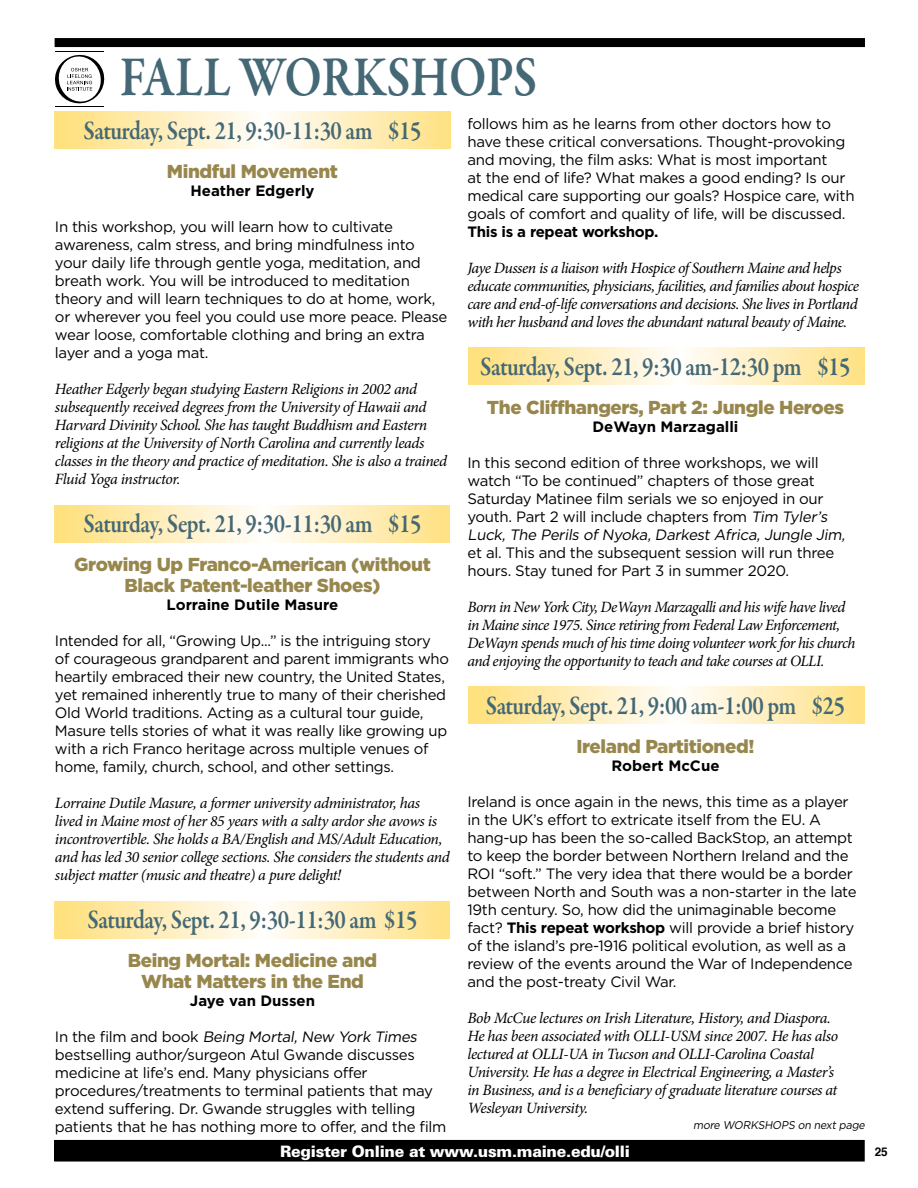
<style>
.page{position:relative;width:918px;height:1188px;background:#fff}
.page>*{position:absolute;margin:0;border:0;box-sizing:border-box;transform-origin:0 0}
.t1{font:600 57.3px "Garamond Premr Pro";letter-spacing:-.01em;color:#446875;scale:.84 1}
.t2{font:600 27px "Garamond Premr Pro";letter-spacing:-.02em;color:#446875;scale:.85 1}
.t3{font:900 18.75px/21px "Gotham";letter-spacing:-.02em;color:#98874d;text-align:center}
.t4{font:italic 15.75px/18px "Minion Pro";letter-spacing:-.03em;color:#000}
.t5{font:900 15.75px "Univers";letter-spacing:-.02em;color:#fff}
.t6{font:15px/18px "Gotham";letter-spacing:-.02em;color:#000}
.t7{font:700 15px "Gotham";color:#000}
.t8{font:700 15px "Gotham";letter-spacing:-.02em;color:#000}
.t9{font:700 12px "Helvetica";color:#000}
.t10{font:italic 11.25px "Gotham";color:#000;scale:.95 1}
.s1{font-style:italic}
.s2{font-weight:700}
</style>
<div class="page">
<div style="left:55px;top:1141px;width:809px;height:20px;background:#000"></div>
<div style="left:54px;top:1140px;width:811px;height:22px;border:2px solid #000"></div>
<svg style="left:54px;top:902px;width:396px;height:37px;background:#feb"></svg>
<svg style="left:54px;top:506px;width:396px;height:37px;background:#feb"></svg>
<svg style="left:469px;top:686px;width:396px;height:37px;background:#feb"></svg>
<hr style="left:55px;top:51px;width:49px;height:1px;background:#000">
<hr style="left:55px;top:107px;width:49px;height:1px;background:#000">
<svg style="left:55px;top:54px;width:49px;height:50px"></svg>
<div style="left:55px;top:38px;width:810px;height:9px;background:#000"></div>
<svg style="left:55px;top:111px;width:396px;height:37px;background:#feb"></svg>
<svg style="left:469px;top:348px;width:396px;height:37px;background:#feb"></svg>
<h1 class="t1" style="left:120px;top:43px;width:499px">FALL WORKSHOPS</h1>
<h2 class="t2" style="left:84px;top:114px;width:399px">Saturday, Sept. 21, 9:30-11:30 am $15</h2>
<p class="t3" style="left:167px;top:160px;width:173px">Mindful Movement</p>
<p class="t7" style="left:190px;top:182px;width:126px">Heather Edgerly</p>
<p class="t6" style="left:55px;top:217px;width:394px">In this workshop, you will learn how to cultivate awareness, calm stress, and bring mindfulness into your daily life through gentle yoga, meditation, and breath work. You will be introduced to meditation theory and will learn techniques to do at home, work, or wherever you feel you could use more peace. Please wear loose, comfortable clothing and bring an extra layer and a yoga mat.</p>
<p class="t4" style="left:55px;top:379px;width:394px">Heather Edgerly began studying Eastern Religions in 2002 and subsequently received degrees from the University of Hawaii and Harvard Divinity School. She has taught Buddhism and Eastern religions at the University of North Carolina and currently leads classes in the theory and practice of meditation. She is also a trained Fluid Yoga instructor.</p>
<h2 class="t2" style="left:84px;top:507px;width:399px">Saturday, Sept. 21, 9:30-11:30 am $15</h2>
<p class="t3" style="left:74px;top:553px;width:358px">Growing Up Franco-American (without<br>Black Patent-leather Shoes)</p>
<p class="t7" style="left:167px;top:596px;width:173px">Lorraine Dutile Masure</p>
<p class="t6" style="left:55px;top:631px;width:396px">Intended for all, “Growing Up...” is the intriguing story of courageous grandparent and parent immigrants who heartily embraced their new country, the United States, yet remained inherently true to many of their cherished Old World traditions. Acting as a cultural tour guide, Masure tells stories of what it was really like growing up with a rich Franco heritage across multiple venues of home, family, church, school, and other settings.</p>
<p class="t4" style="left:55px;top:793px;width:396px">Lorraine Dutile Masure, a former university administrator, has lived in Maine most of her 85 years with a salty ardor she avows is incontrovertible. She holds a BA/English and MS/Adult Education, and has led 30 senior college sections. She considers the students and subject matter (music and theatre) a pure delight!</p>
<h2 class="t2" style="left:88px;top:903px;width:390px">Saturday, Sept. 21, 9:30-11:30 am $15</h2>
<p class="t3" style="left:128px;top:949px;width:251px">Being Mortal: Medicine and<br>What Matters in the End</p>
<p class="t7" style="left:190px;top:992px;width:127px">Jaye van Dussen</p>
<p class="t6" style="left:55px;top:1027px;width:393px">I n t h e fi l m a n d b o o k <span class="s1">Being Mortal, New York Times </span>bestselling author/surgeon Atul Gwande discusses medicine at life’s end. Many physicians offer procedures/treatments to terminal patients that may extend suffering. Dr. Gwande struggles with telling patients that he has nothing more to offer, and the film</p>
<p class="t6" style="left:467px;top:114px;width:389px">follows him as he learns from other doctors how to have these critical conversations. Thought-provoking and moving, the film asks: What is most important<br>at the end of life? What makes a good ending? Is our medical care supporting our goals? Hospice care, with goals of comfort and quality of life, will be discussed.</p>
<p class="t8" style="left:467px;top:223px;width:192px">This is a repeat workshop.</p>
<p class="t4" style="left:467px;top:259px;width:393px">Jaye Dussen is a liaison with Hospice of Southern Maine and helps educate communities, physicians, facilities, and families about hospice care and end-of-life conversations and decisions. She lives in Portland with her husband and loves the abundant natural beauty of Maine.</p>
<h2 class="t2" style="left:480px;top:350px;width:437px">Saturday, Sept. 21, 9:30 am-12:30 pm $15</h2>
<p class="t3" style="left:487px;top:396px;width:359px">The Cliffhangers, Part 2: Jungle Heroes</p>
<p class="t7" style="left:592px;top:418px;width:148px">DeWayn Marzagalli</p>
<p class="t6" style="left:467px;top:453px;width:382px">In this second edition of three workshops, we will watch “To be continued” chapters of those great Saturday Matinee film serials we so enjoyed in our youth. Part 2 will include chapters from <span class="s1">Tim Tyler’s Luck, The Perils of Nyoka, Darkest Africa, Jungle Jim,</span></p>
<p class="t6" style="left:467px;top:543px;width:368px">et al. This and the subsequent session will run three hours. Stay tuned for Part 3 in summer 2020.</p>
<p class="t4" style="left:467px;top:598px;width:390px">Born in New York City, DeWayn Marzagalli and his wife have lived in Maine since 1975. Since retiring from Federal Law Enforcement, DeWayn spends much of his time doing volunteer work for his church and enjoying the opportunity to teach and take courses at OLLI.</p>
<h2 class="t2" style="left:486px;top:689px;width:424px">Saturday, Sept. 21, 9:00 am-1:00 pm $25</h2>
<p class="t3" style="left:576px;top:735px;width:180px">Ireland Partitioned!</p>
<p class="t7" style="left:611px;top:757px;width:110px">Robert McCue</p>
<p class="t6" style="left:467px;top:792px;width:391px">Ireland is once again in the news, this time as a player in the UK’s effort to extricate itself from the EU. A hang-up has been the so-called BackStop, an attempt to keep the border between Northern Ireland and the ROI “soft.” The very idea that there would be a border between North and South was a non-starter in the late 19th century. So, how did the unimaginable become fact? <span class="s2">This repeat workshop</span> will provide a brief history of the island’s pre-1916 political evolution, as well as a review of the events around the War of Independence and the post-treaty Civil War.</p>
<p class="t4" style="left:467px;top:1009px;width:372px">Bob McCue lectures on Irish Literature, History, and Diaspora.<br>He has been associated with OLLI-USM since 2007. He has also lectured at OLLI-UA in Tucson and OLLI-Carolina Coastal University. He has a degree in Electrical Engineering, a Master’s in Business, and is a beneficiary of graduate literature courses at Wesleyan University.</p>
<p class="t10" style="left:693px;top:1119px;width:184px">more WORKSHOPS on next page</p>
<p class="t5" style="left:280px;top:1141px;width:351px">Register Online at www.usm.maine.edu/olli</p>
<p class="t9" style="left:875px;top:1142px;width:14px">25</p>
</div>
